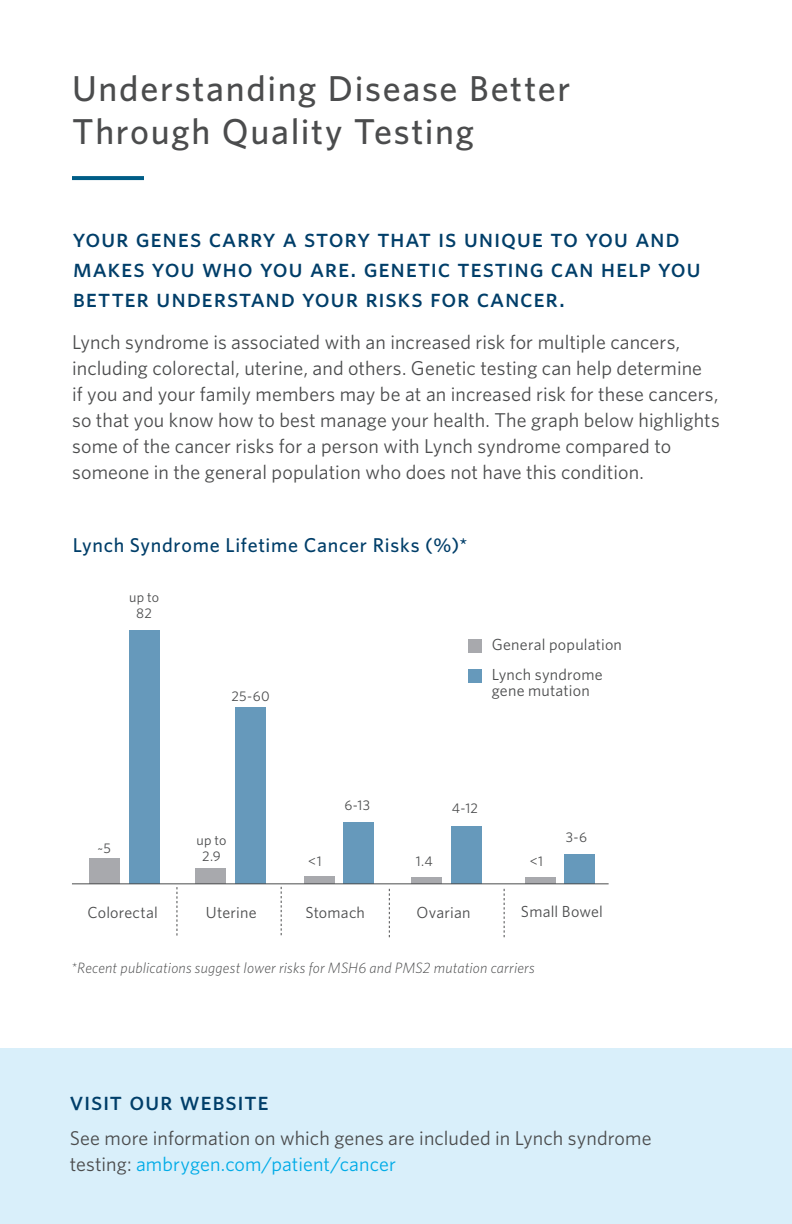
<style>
.page{position:relative;width:792px;height:1224px;background:#fff}
.page>*{position:absolute;margin:0;border:0;box-sizing:border-box;transform-origin:0 0}
.Titles_Sentinel{font:500 36px/43.2px "Whitney";letter-spacing:.045em;color:#4b4c4d}
.whitney_sub_head{font:26px/30px "Whitney Medium SC";letter-spacing:.03em;color:#003e69}
.Section_text{font:20px/26px "Whitney";letter-spacing:.005em;color:#4b4c4d}
.Text{font:20px/26px "Whitney";letter-spacing:.005em;color:#4b4c4d}
.Text-2{font:500 20px "Whitney";letter-spacing:.035em;color:#003e69}
.Main_table_copy{font:16px/15.2px "Whitney";letter-spacing:.015em;color:#4b4c4d}
.Graph_sections{font:16px "Whitney";letter-spacing:.015em;color:#4b4c4d}
.notes{font:italic 300 15px "Whitney";letter-spacing:.01em;color:#4b4c4d}
.Main_table_copy-2{font:14px/16px "Whitney";letter-spacing:.015em;color:#4b4c4d;text-align:center}
.s1{color:#00abe7}
</style>
<div class="page">
<div style="left:0;top:1048px;width:792px;height:176px;background:#d9effa"></div>
<div style="left:129px;top:630px;width:30px;height:254px;background:#69b"></div>
<div style="left:90px;top:858px;width:30px;height:26px;background:#a8a9ad"></div>
<div style="left:235px;top:707px;width:31px;height:177px;background:#69b"></div>
<div style="left:196px;top:869px;width:30px;height:15px;background:#a8a9ad"></div>
<div style="left:343px;top:822px;width:30px;height:62px;background:#69b"></div>
<div style="left:304px;top:876px;width:30px;height:8px;background:#a8a9ad"></div>
<div style="left:451px;top:826px;width:30px;height:58px;background:#69b"></div>
<div style="left:412px;top:877px;width:30px;height:7px;background:#a8a9ad"></div>
<div style="left:564px;top:854px;width:30px;height:30px;background:#69b"></div>
<div style="left:526px;top:877px;width:30px;height:7px;background:#a8a9ad"></div>
<hr style="left:72px;top:883px;width:537px;height:1px;background:#4b4c4d">
<svg style="left:177px;top:887px;width:1px;height:49px"></svg>
<svg style="left:281px;top:887px;width:1px;height:48px"></svg>
<svg style="left:389px;top:889px;width:1px;height:48px"></svg>
<svg style="left:504px;top:889px;width:1px;height:48px"></svg>
<div style="left:468px;top:669px;width:14px;height:13px;background:#69b"></div>
<div style="left:468px;top:639px;width:14px;height:13px;background:#a8a9ad"></div>
<svg style="left:72px;top:176px;width:72px;height:4px"></svg>
<p class="Titles_Sentinel" style="left:72px;top:66px;width:500px">Understanding Disease Better<br>Through Quality Testing</p>
<p class="whitney_sub_head" style="left:73px;top:223px;width:630px">your genes carry a story that is unique to you and makes you who you are. genetic testing can help you better understand your risks for cancer.</p>
<p class="Section_text" style="left:72px;top:329px;width:649px">Lynch syndrome is associated with an increased risk for multiple cancers, including colorectal, uterine, and others. Genetic testing can help determine<br>if you and your family members may be at an increased risk for these cancers, so that you know how to best manage your health. The graph below highlights some of the cancer risks for a person with Lynch syndrome compared to someone in the general population who does not have this condition.</p>
<p class="Text-2" style="left:73px;top:532px;width:396px">Lynch Syndrome Lifetime Cancer Risks (%)*</p>
<p class="Main_table_copy-2" style="left:129px;top:589px;width:32px">up to<br>82</p>
<p class="Main_table_copy-2" style="left:231px;top:688px;width:40px">25-60</p>
<p class="Main_table_copy-2" style="left:98px;top:840px;width:15px">~5</p>
<p class="Main_table_copy-2" style="left:196px;top:832px;width:32px">up to<br>2.9</p>
<p class="Main_table_copy" style="left:492px;top:637px;width:132px">General population</p>
<p class="Main_table_copy" style="left:492px;top:667px;width:113px">Lynch syndrome gene mutation</p>
<p class="Main_table_copy-2" style="left:344px;top:797px;width:27px">6-13</p>
<p class="Main_table_copy-2" style="left:452px;top:800px;width:27px">4-12</p>
<p class="Main_table_copy-2" style="left:566px;top:829px;width:23px">3-6</p>
<p class="Main_table_copy-2" style="left:308px;top:853px;width:15px">&lt;1</p>
<p class="Main_table_copy-2" style="left:416px;top:853px;width:19px">1.4</p>
<p class="Main_table_copy-2" style="left:530px;top:853px;width:15px">&lt;1</p>
<p class="Graph_sections" style="left:87px;top:902px;width:72px">Colorectal</p>
<p class="Graph_sections" style="left:206px;top:902px;width:52px">Uterine</p>
<p class="Graph_sections" style="left:305px;top:902px;width:61px">Stomach</p>
<p class="Graph_sections" style="left:417px;top:902px;width:55px">Ovarian</p>
<p class="Graph_sections" style="left:521px;top:901px;width:84px">Small Bowel</p>
<p class="notes" style="left:71px;top:957px;width:465px">*Recent publications suggest lower risks for MSH6 and PMS2 mutation carriers</p>
<p class="whitney_sub_head" style="left:70px;top:1086px;width:200px">visit our website</p>
<p class="Text" style="left:70px;top:1125px;width:583px">See more information on which genes are included in Lynch syndrome testing: <span class="s1">ambrygen.com/patient/cancer</span></p>
</div>
